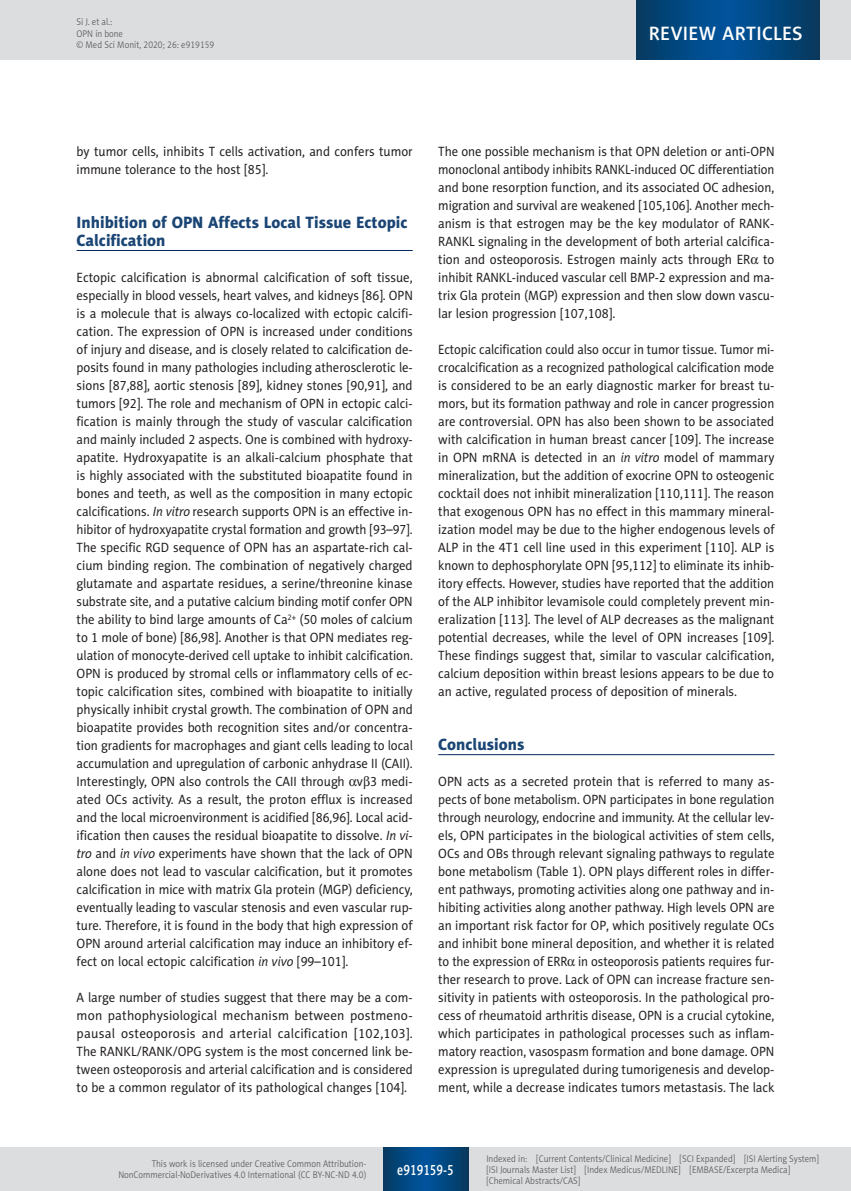
<style>
.page{position:relative;width:851px;height:1191px;background:#fff}
.page>*{position:absolute;margin:0;border:0;box-sizing:border-box;transform-origin:0 0}
.t1{font:19.5px "Naomi Sans EFN Medium";letter-spacing:.015em;color:#fff}
.MSM_Headline_1{font:16.5px/18px "Naomi Sans EFN Heavy";color:#1a4574}
.t2{font:15px "Naomi Sans EFN Medium";color:#fff;scale:.8 1}
.MSM_Body{font:13.5px/18px "Naomi Sans EFN";color:#231f20;text-align:justify;scale:.95 1}
.MSM_Body-2{font:13.5px/18px "Naomi Sans EFN";color:#231f20;text-align:justify;scale:.93 1}
.MSM_Body-3{font:13.5px/18px "Naomi Sans EFN";color:#231f20;text-align:justify;scale:.94 1}
.t3{font:9.75px/11.2px "Naomi Sans EFN Light";color:#57585a;scale:.9 1}
.s1{font-style:italic}
.s2{font-family:"Standard Sym L"}
</style>
<div class="page">
<hr style="left:77px;top:250px;width:335px;height:1px;background:#00295c">
<hr style="left:438px;top:754px;width:336px;height:1px;background:#00295c">
<div style="left:0;top:1148px;width:850px;height:43px;background:#dcdddf"></div>
<div style="left:0;top:0;width:850px;height:60px;background:#dcdddf"></div>
<svg style="left:636px;top:0;width:183px;height:60px;background:#02477e"></svg>
<svg style="left:383px;top:1147px;width:85px;height:43px;background:#02477e"></svg>
<p class="t3" style="left:77px;top:16px;width:154px">Si J. et al.:<br>OPN in bone<br>© Med Sci Monit, 2020; 26: e919159</p>
<h1 class="t1" style="left:648px;top:22px;width:155px">REVIEW ARTICLES</h1>
<p class="MSM_Body" style="left:77px;top:142px;width:355px">by tumor cells, inhibits T cells activation, and confers tumor immune tolerance to the host [85].</p>
<p class="MSM_Headline_1" style="left:77px;top:213px;width:332px">Inhibition of OPN Affects Local Tissue Ectopic<br>Calcification</p>
<p class="MSM_Body" style="left:77px;top:268px;width:355px">Ectopic calcification is abnormal calcification of soft tissue, especially in blood vessels, heart valves, and kidneys [86]. OPN is a molecule that is always co-localized with ectopic calcifi&shy;cation. The expression of OPN is increased under conditions of injury and disease, and is closely related to calcification de&shy;posits found in many pathologies including atherosclerotic le&shy;sions [87,88], aortic stenosis [89], kidney stones [90,91], and tumors [92]. The role and mechanism of OPN in ectopic calci&shy;fication is mainly through the study of vascular calcification and mainly included 2 aspects. One is combined with hydroxy&shy;apatite. Hydroxyapatite is an alkali-calcium phosphate that is highly associated with the substituted bioapatite found in bones and teeth, as well as the composition in many ectopic calcifications. <span class="s1">In vitro</span> research supports OPN is an effective in&shy;hibitor of hydroxyapatite crystal formation and growth [93–97].<br>The specific RGD sequence of OPN has an aspartate-rich cal&shy;cium binding region. The combination of negatively charged glutamate and aspartate residues, a serine/threonine kinase substrate site, and a putative calcium binding motif confer OPN the ability to bind large amounts of Ca<sup>2+</sup> (50 moles of calcium to 1 mole of bone) [86,98]. Another is that OPN mediates reg&shy;ulation of monocyte-derived cell uptake to inhibit calcification.<br>OPN is produced by stromal cells or inflammatory cells of ec&shy;topic calcification sites, combined with bioapatite to initially physically inhibit crystal growth. The combination of OPN and bioapatite provides both recognition sites and/or concentra&shy;tion gradients for macrophages and giant cells leading to local accumulation and upregulation of carbonic anhydrase II (CAII).<br>Interestingly, OPN also controls the CAII through <span class="s2">a</span>v<span class="s2">b</span>3 medi&shy;ated OCs activity. As a result, the proton efflux is increased and the local microenvironment is acidified [86,96]. Local acid&shy;ification then causes the residual bioapatite to dissolve. <span class="s1">In vi&shy;tro</span> and <span class="s1">in vivo</span> experiments have shown that the lack of OPN alone does not lead to vascular calcification, but it promotes calcification in mice with matrix Gla protein (MGP) deficiency, eventually leading to vascular stenosis and even vascular rup&shy;ture. Therefore, it is found in the body that high expression of OPN around arterial calcification may induce an inhibitory ef&shy;fect on local ectopic calcification <span class="s1">in vivo</span> [99–101].</p>
<p class="MSM_Body" style="left:77px;top:988px;width:355px">A large number of studies suggest that there may be a com&shy;mon pathophysiological mechanism between postmeno&shy;pausal osteoporosis and arterial calcification [102,103].<br>The RANKL/RANK/OPG system is the most concerned link be&shy;tween osteoporosis and arterial calcification and is considered to be a common regulator of its pathological changes [104].</p>
<p class="MSM_Body-3" style="left:438px;top:142px;width:359px">The one possible mechanism is that OPN deletion or anti-OPN monoclonal antibody inhibits RANKL-induced OC differentiation and bone resorption function, and its associated OC adhesion, migration and survival are weakened [105,106]. Another mech&shy;anism is that estrogen may be the key modulator of RANK-RANKL signaling in the development of both arterial calcifica&shy;tion and osteoporosis. Estrogen mainly acts through ER<span class="s2">a</span> to inhibit RANKL-induced vascular cell BMP-2 expression and ma&shy;trix Gla protein (MGP) expression and then slow down vascu&shy;lar lesion progression [107,108].</p>
<p class="MSM_Body-2" style="left:438px;top:340px;width:363px">Ectopic calcification could also occur in tumor tissue. Tumor mi&shy;crocalcification as a recognized pathological calcification mode is considered to be an early diagnostic marker for breast tu&shy;mors, but its formation pathway and role in cancer progression are controversial. OPN has also been shown to be associated with calcification in human breast cancer [109]. The increase in OPN mRNA is detected in an <span class="s1">in vitro</span> model of mammary mineralization, but the addition of exocrine OPN to osteogenic cocktail does not inhibit mineralization [110,111]. The reason that exogenous OPN has no effect in this mammary mineral&shy;ization model may be due to the higher endogenous levels of ALP in the 4T1 cell line used in this experiment [110]. ALP is known to dephosphorylate OPN [95,112] to eliminate its inhib&shy;itory effects. However, studies have reported that the addition of the ALP inhibitor levamisole could completely prevent min&shy;eralization [113]. The level of ALP decreases as the malignant potential decreases, while the level of OPN increases [109].<br>These findings suggest that, similar to vascular calcification, calcium deposition within breast lesions appears to be due to an active, regulated process of deposition of minerals.</p>
<p class="MSM_Headline_1" style="left:438px;top:735px;width:88px">Conclusions</p>
<p class="MSM_Body" style="left:438px;top:772px;width:355px">OPN acts as a secreted protein that is referred to many as&shy;pects of bone metabolism. OPN participates in bone regulation through neurology, endocrine and immunity. At the cellular lev&shy;els, OPN participates in the biological activities of stem cells, OCs and OBs through relevant signaling pathways to regulate bone metabolism (Table 1). OPN plays different roles in differ&shy;ent pathways, promoting activities along one pathway and in&shy;hibiting activities along another pathway. High levels OPN are an important risk factor for OP, which positively regulate OCs and inhibit bone mineral deposition, and whether it is related to the expression of ERR<span class="s2">a</span> in osteoporosis patients requires fur&shy;ther research to prove. Lack of OPN can increase fracture sen&shy;sitivity in patients with osteoporosis. In the pathological pro&shy;cess of rheumatoid arthritis disease, OPN is a crucial cytokine, which participates in pathological processes such as inflam&shy;matory reaction, vasospasm formation and bone damage. OPN expression is upregulated during tumorigenesis and develop&shy;ment, while a decrease indicates tumors metastasis. The lack</p>
<p class="t3" style="left:118px;top:1158px;width:277px;text-align:right">This work is licensed under Creative Common Attribution-<br>NonCommercial-NoDerivatives 4.0 International (CC BY-NC-ND 4.0)</p>
<p class="t2" style="left:397px;top:1160px;width:72px">e919159-5</p>
<p class="t3" style="left:486px;top:1152px;width:371px">Indexed in: [Current Contents/Clinical Medicine] [SCI Expanded] [ISI Alerting System] [ISI Journals Master List] [Index Medicus/MEDLINE] [EMBASE/Excerpta Medica] [Chemical Abstracts/CAS]</p>
</div>
